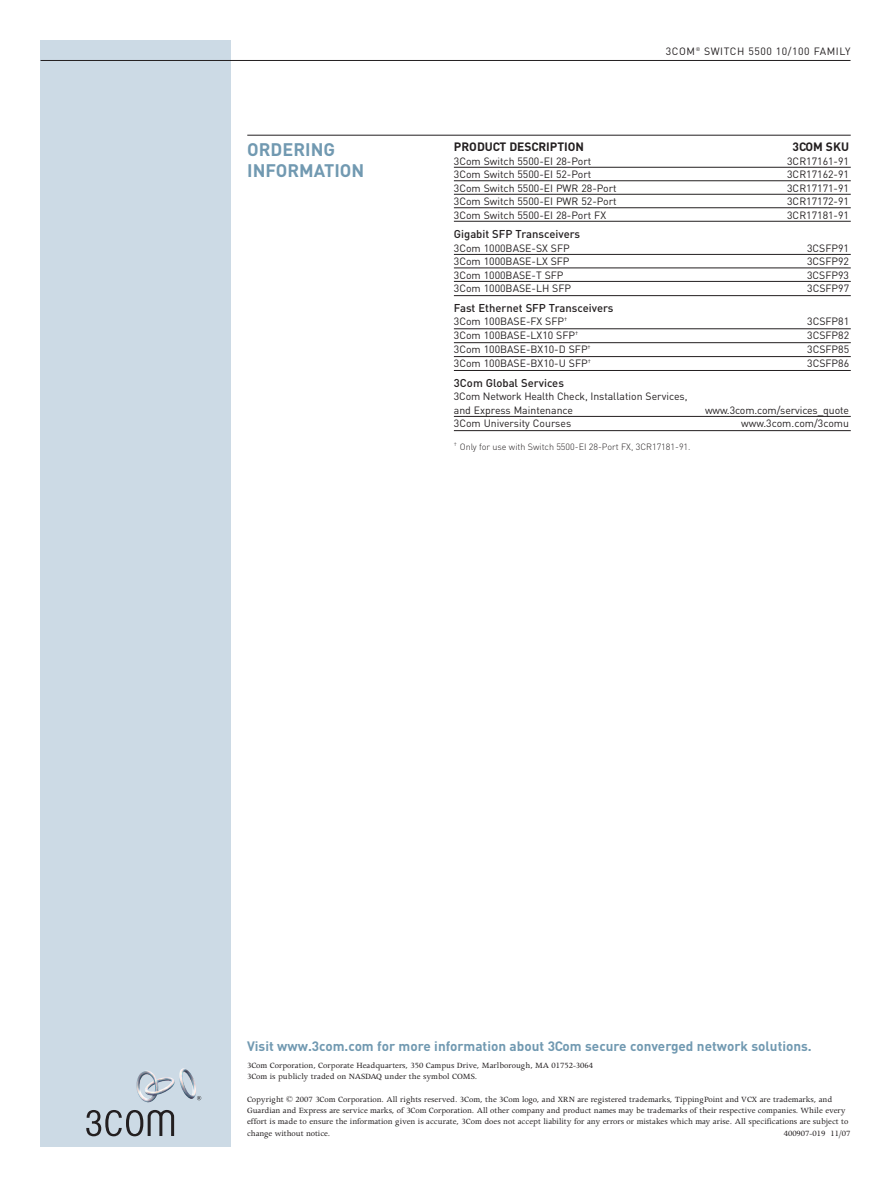
<style>
.page{position:relative;width:891px;height:1188px;background:#fff}
.page>*{position:absolute;margin:0;border:0;box-sizing:border-box;transform-origin:0 0}
.t1{font:700 18px/21px "DIN";color:#7199b1}
.t2{font:700 13.5px "DIN";color:#7199b1}
.t3{font:700 12px "DIN";color:#231f20}
.t4{font:500 11.25px "DIN";color:#231f20}
.t5{font:10.5px/13.5px "DIN";color:#231f20}
.t6{font:10.5px "DIN";letter-spacing:.05em;color:#231f20}
.t7{font:9px/11.2px "Apollo";color:#231f20}
.t8{font:300 9px "DIN";color:#231f20}
</style>
<div class="page">
<div style="left:40px;top:40px;width:191px;height:1108px;background:#ccdae5"></div>
<hr style="left:41px;top:60px;width:810px;height:1px;background:#231f20">
<svg style="left:86px;top:1110px;width:88px;height:26px"></svg>
<svg style="left:197px;top:1096px;width:4px;height:4px"></svg>
<img style="left:136px;top:1070px;width:39px;height:33px">
<img style="left:179px;top:1068px;width:17px;height:31px">
<hr style="left:454px;top:167px;width:397px;height:1px;background:#231f20">
<hr style="left:454px;top:181px;width:397px;height:1px;background:#231f20">
<hr style="left:454px;top:194px;width:397px;height:1px;background:#231f20">
<hr style="left:454px;top:208px;width:397px;height:1px;background:#231f20">
<hr style="left:454px;top:221px;width:397px;height:1px;background:#231f20">
<hr style="left:454px;top:254px;width:397px;height:1px;background:#231f20">
<hr style="left:454px;top:268px;width:397px;height:1px;background:#231f20">
<hr style="left:454px;top:281px;width:397px;height:1px;background:#231f20">
<hr style="left:454px;top:295px;width:397px;height:1px;background:#231f20">
<hr style="left:454px;top:329px;width:397px;height:1px;background:#231f20">
<hr style="left:454px;top:342px;width:397px;height:1px;background:#231f20">
<hr style="left:454px;top:356px;width:397px;height:1px;background:#231f20">
<hr style="left:454px;top:370px;width:397px;height:1px;background:#231f20">
<hr style="left:454px;top:416px;width:397px;height:1px;background:#231f20">
<hr style="left:454px;top:430px;width:397px;height:1px;background:#231f20">
<hr style="left:247px;top:135px;width:604px;height:1px;background:#231f20">
<h1 class="t1" style="left:247px;top:138px;width:119px">ORDERING<br>INFORMATION</h1>
<p class="t6" style="left:666px;top:45px;width:186px">3COM<sup>®</sup> SWITCH 5500 10/100 FAMILY</p>
<h3 class="t3" style="left:454px;top:140px;width:132px">PRODUCT DESCRIPTION</h3>
<h3 class="t3" style="left:793px;top:140px;width:58px">3COM SKU</h3>
<p class="t5" style="left:454px;top:154px;width:139px">3Com Switch 5500-EI 28-Port</p>
<p class="t5" style="left:787px;top:154px;width:63px">3CR17161-91</p>
<p class="t5" style="left:454px;top:167px;width:139px">3Com Switch 5500-EI 52-Port</p>
<p class="t5" style="left:787px;top:167px;width:63px">3CR17162-91</p>
<p class="t5" style="left:454px;top:181px;width:164px">3Com Switch 5500-EI PWR 28-Port</p>
<p class="t5" style="left:787px;top:181px;width:63px">3CR17171-91</p>
<p class="t5" style="left:454px;top:194px;width:164px">3Com Switch 5500-EI PWR 52-Port</p>
<p class="t5" style="left:787px;top:194px;width:63px">3CR17172-91</p>
<p class="t5" style="left:454px;top:208px;width:154px">3Com Switch 5500-EI 28-Port FX</p>
<p class="t5" style="left:787px;top:208px;width:63px">3CR17181-91</p>
<p class="t4" style="left:454px;top:227px;width:128px">Gigabit SFP Transceivers</p>
<p class="t5" style="left:454px;top:241px;width:117px">3Com 1000BASE-SX SFP</p>
<p class="t5" style="left:807px;top:241px;width:44px">3CSFP91</p>
<p class="t5" style="left:454px;top:254px;width:117px">3Com 1000BASE-LX SFP</p>
<p class="t5" style="left:807px;top:254px;width:44px">3CSFP92</p>
<p class="t5" style="left:454px;top:268px;width:111px">3Com 1000BASE-T SFP</p>
<p class="t5" style="left:807px;top:268px;width:44px">3CSFP93</p>
<p class="t5" style="left:454px;top:281px;width:119px">3Com 1000BASE-LH SFP</p>
<p class="t5" style="left:807px;top:281px;width:44px">3CSFP97</p>
<p class="t4" style="left:454px;top:301px;width:161px">Fast Ethernet SFP Transceivers</p>
<p class="t5" style="left:454px;top:315px;width:115px">3Com 100BASE-FX SFP<sup>†</sup></p>
<p class="t5" style="left:807px;top:315px;width:44px">3CSFP81</p>
<p class="t5" style="left:454px;top:328px;width:126px">3Com 100BASE-LX10 SFP<sup>†</sup></p>
<p class="t5" style="left:807px;top:328px;width:44px">3CSFP82</p>
<p class="t5" style="left:454px;top:342px;width:138px">3Com 100BASE-BX10-D SFP<sup>†</sup></p>
<p class="t5" style="left:807px;top:342px;width:44px">3CSFP85</p>
<p class="t5" style="left:454px;top:356px;width:138px">3Com 100BASE-BX10-U SFP<sup>†</sup></p>
<p class="t5" style="left:807px;top:356px;width:44px">3CSFP86</p>
<p class="t4" style="left:454px;top:376px;width:112px">3Com Global Services</p>
<p class="t5" style="left:454px;top:389px;width:235px">3Com Network Health Check, Installation Services, and Express Maintenance</p>
<p class="t5" style="left:705px;top:403px;width:145px">www.3com.com/services_quote</p>
<p class="t5" style="left:454px;top:416px;width:119px">3Com University Courses</p>
<p class="t5" style="left:741px;top:416px;width:109px">www.3com.com/3comu</p>
<p class="t8" style="left:454px;top:441px;width:238px"><sup>†</sup> Only for use with Switch 5500-EI 28-Port FX, 3CR17181-91.</p>
<h2 class="t2" style="left:247px;top:1038px;width:566px">Visit www.3com.com for more information about 3Com secure converged network solutions.</h2>
<p class="t7" style="left:247px;top:1061px;width:348px">3Com Corporation, Corporate Headquarters, 350 Campus Drive, Marlborough, MA 01752-3064<br>3Com is publicly traded on NASDAQ under the symbol COMS.</p>
<p class="t7" style="left:247px;top:1095px;width:603px">Copyright © 2007 3Com Corporation. All rights reserved. 3Com, the 3Com logo, and XRN are registered trademarks, TippingPoint and VCX are trademarks, and Guardian and Express are service marks, of 3Com Corporation. All other company and product names may be trademarks of their respective companies. While every effort is made to ensure the information given is accurate, 3Com does not accept liability for any errors or mistakes which may arise. All specifications are subject to change without notice.</p>
<p class="t7" style="left:784px;top:1128px;width:68px">400907-019 11/07</p>
</div>
